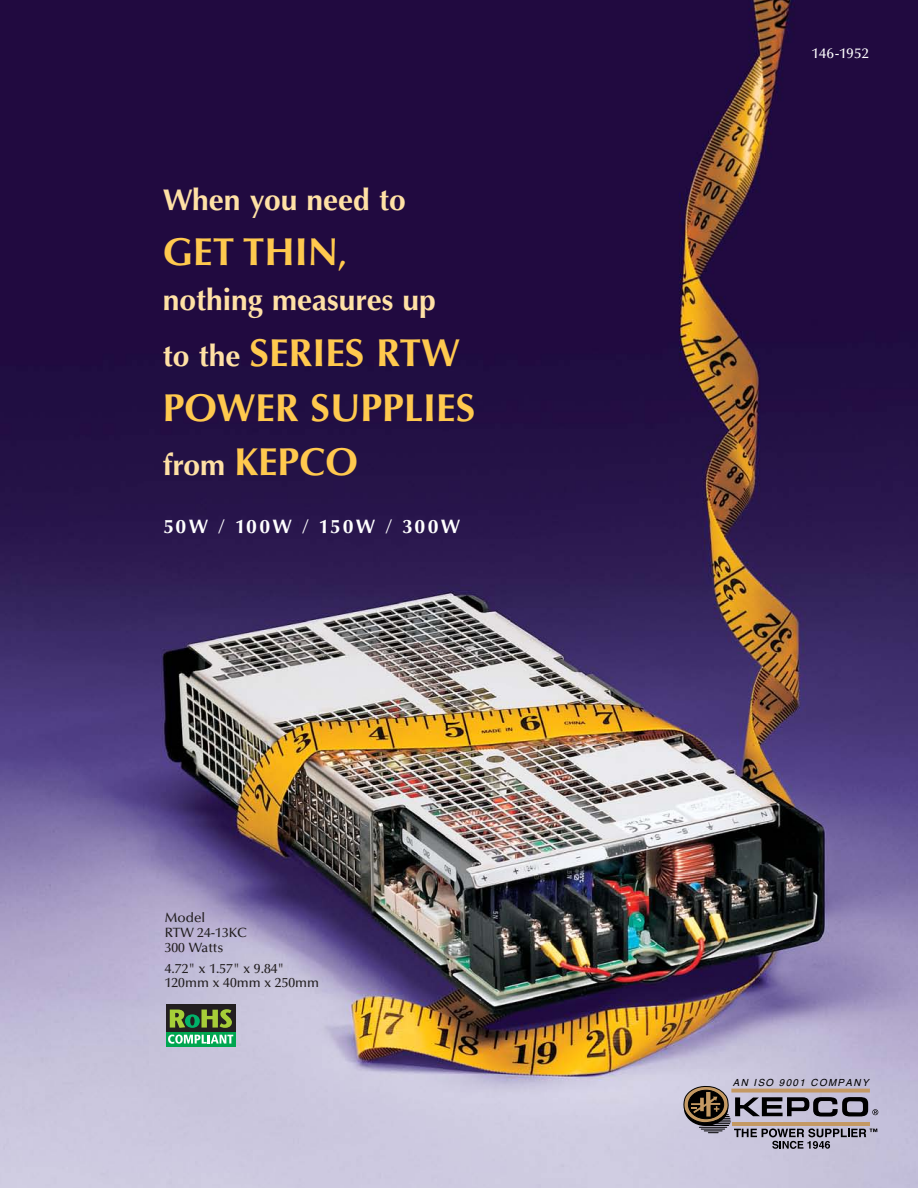
<style>
.page{position:relative;width:918px;height:1188px;background:#fff}
.page>*{position:absolute;margin:0;border:0;box-sizing:border-box;transform-origin:0 0}
.t1{font:700 39px/54.8px "Optima";color:#ffc94e}
.t2{font:700 30px "Optima";color:#ffe1a5}
.t3{font:700 19.5px "Optima";letter-spacing:.12em;color:#fff}
.t4{font:500 14.25px "Optima";letter-spacing:.025em;color:#fff}
.t5{font:500 13.5px/15px "Optima";color:#231f20}
.t6{font:italic 9.75px "Helvetica";color:#000}
.s1{font-size:30px}
.s2{font-size:30px;color:#ffe1a5}
.s3{font-weight:400}
</style>
<div class="page">
<img style="left:0;top:0;width:918px;height:1188px">
<svg style="left:684px;top:1085px;width:194px;height:64px;background:#968e95"></svg>
<div style="left:166px;top:1031px;width:70px;height:16px;background:#00a650"></div>
<div style="left:166px;top:1004px;width:70px;height:28px;background:#231f20"></div>
<svg style="left:168px;top:1035px;width:65px;height:9px"></svg>
<svg style="left:170px;top:1009px;width:62px;height:19px"></svg>
<h2 class="t2" style="left:163px;top:187px;width:244px">When you need to</h2>
<h1 class="t1" style="left:163px;top:228px;width:185px">GET THIN<span class="s1">,</span></h1>
<h2 class="t2" style="left:163px;top:288px;width:275px">nothing measures up</h2>
<h1 class="t1" style="left:163px;top:329px;width:314px"><span class="s2">to the</span> SERIES RTW<br>POWER SUPPLIES <span class="s2">from</span> KEPCO</h1>
<h3 class="t3" style="left:163px;top:518px;width:299px">50W <span class="s3">/</span> 100W <span class="s3">/</span> 150W <span class="s3">/</span> 300W</h3>
<p class="t5" style="left:165px;top:911px;width:83px">Model<br>RTW 24-13KC<br>300 Watts</p>
<p class="t5" style="left:165px;top:962px;width:156px;line-height:14px">4.72" x 1.57" x 9.84"<br>120mm x 40mm x 250mm</p>
<p class="t4" style="left:812px;top:48px;width:58px">146-1952</p>
<p class="t6" style="left:733px;top:1079px;width:139px">AN ISO 9001 COMPANY</p>
</div>
